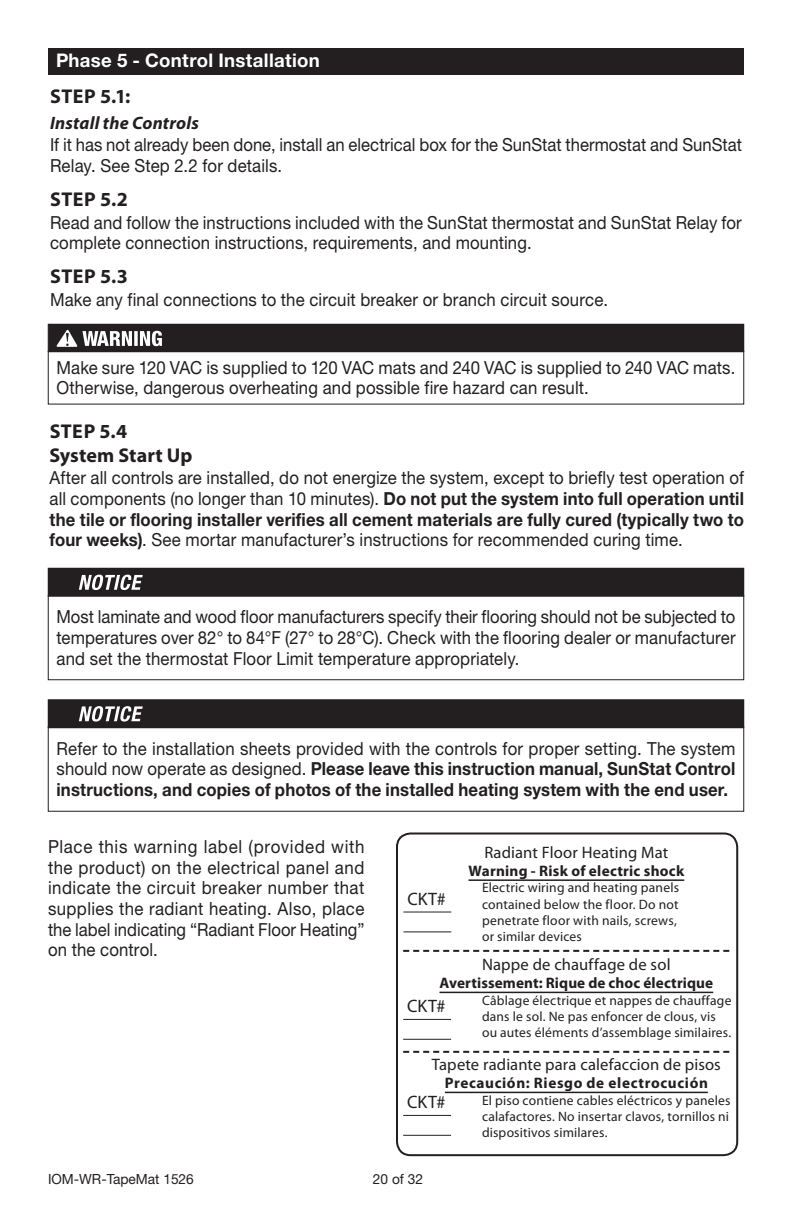
<style>
.page{position:relative;width:792px;height:1224px;background:#fff}
.page>*{position:absolute;margin:0;border:0;box-sizing:border-box;transform-origin:0 0}
.t1{font:700 20px/24px "Myriad Pro";letter-spacing:.02em;color:#231f20}
.t2{font:700 18.8px "Helvetica Neue LT Std";letter-spacing:.015em;color:#fff}
.t3{font:18px/20.6px "Helvetica Neue LT Std";letter-spacing:.01em;color:#231f20;scale:.93 1}
.t4{font:700 18px/20.8px "Helvetica Neue LT Std";letter-spacing:.01em;color:#231f20;text-align:justify;scale:.93 1}
.t5{font:18px/20.8px "Helvetica Neue LT Std";letter-spacing:.01em;color:#231f20;text-align:justify;scale:.92 1}
.t6{font:18px/20.8px "Helvetica Neue LT Std";letter-spacing:.01em;color:#231f20;text-align:justify;scale:.94 1}
.t7{font:italic 700 18px "Myriad Pro";letter-spacing:.01em;color:#231f20}
.t8{font:18px "Myriad Pro";letter-spacing:.015em;color:#231f20}
.t9{font:16.6px "Myriad Pro";letter-spacing:.01em;color:#231f20}
.t10{font:700 15.2px "Myriad Pro";letter-spacing:.015em;color:#231f20}
.t11{font:700 15.2px "Myriad Pro";letter-spacing:.04em;color:#231f20}
.t12{font:14px "Helvetica Neue LT Std";color:#231f20}
.t13{font:13.6px/16.2px "Myriad Pro";letter-spacing:.015em;color:#231f20}
.s1{font-weight:700}
.s2{font-weight:400}
</style>
<div class="page">
<div style="left:48px;top:48px;width:696px;height:27px;background:#231f20"></div>
<div style="left:48px;top:595px;width:696px;height:85px;border:1px solid #231f20"></div>
<div style="left:48px;top:568px;width:696px;height:28px;background:#231f20"></div>
<svg style="left:79px;top:575px;width:64px;height:15px"></svg>
<div style="left:48px;top:726px;width:696px;height:86px;border:1px solid #231f20"></div>
<div style="left:48px;top:700px;width:696px;height:28px;background:#231f20"></div>
<svg style="left:79px;top:706px;width:64px;height:16px"></svg>
<div style="left:396px;top:832px;width:342px;height:324px;border:2px solid #231f20;border-radius:14px"></div>
<svg style="left:403px;top:950px;width:326px;height:2px"></svg>
<svg style="left:403px;top:1051px;width:326px;height:2px"></svg>
<hr style="left:403px;top:912px;width:48px;height:1px;background:#231f20">
<hr style="left:403px;top:1019px;width:48px;height:1px;background:#231f20">
<hr style="left:403px;top:1115px;width:48px;height:1px;background:#231f20">
<hr style="left:403px;top:931px;width:48px;height:1px;background:#231f20">
<hr style="left:403px;top:1039px;width:48px;height:1px;background:#231f20">
<hr style="left:403px;top:1135px;width:48px;height:1px;background:#231f20">
<hr style="left:468px;top:879px;width:216px;height:2px;background:#231f20">
<hr style="left:440px;top:992px;width:273px;height:1px;background:#231f20">
<hr style="left:445px;top:1092px;width:263px;height:1px;background:#231f20">
<svg style="left:50px;top:326px;width:692px;height:24px;background:#2e2b2b"></svg>
<div style="left:48px;top:324px;width:696px;height:28px;border:1px solid #231f20"></div>
<p class="t2" style="left:56px;top:49px;width:266px">Phase 5 - Control Installation</p>
<p class="t1" style="left:50px;top:83px;width:82px">STEP 5.1:</p>
<p class="t7" style="left:50px;top:111px;width:150px">Install the Controls</p>
<p class="t3" style="left:50px;top:134px;width:746px">If it has not already been done, install an electrical box for the SunStat thermostat and SunStat<br>Relay. See Step 2.2 for details.</p>
<p class="t1" style="left:50px;top:187px;width:79px">STEP 5.2</p>
<p class="t3" style="left:50px;top:212px;width:745px">Read and follow the instructions included with the SunStat thermostat and SunStat Relay for complete connection instructions, requirements, and mounting.</p>
<p class="t1" style="left:50px;top:264px;width:79px">STEP 5.3</p>
<p class="t3" style="left:50px;top:289px;width:601px">Make any final connections to the circuit breaker or branch circuit source.</p>
<p class="t3" style="left:56px;top:357px;width:731px">Make sure 120 VAC is supplied to 120 VAC mats and 240 VAC is supplied to 240 VAC mats.<br>Otherwise, dangerous overheating and possible fire hazard can result.</p>
<p class="t1" style="left:49px;top:418px;width:144px">STEP 5.4<br>System Start Up</p>
<p class="t3" style="left:50px;top:467px;width:748px;text-align:justify">After all controls are installed, do not energize the system, except to briefly test operation of all components (no longer than 10 minutes). <span class="s1">Do not put the system into full operation until the tile or flooring installer verifies all cement materials are fully cured (typically two to four weeks)</span>. See mortar manufacturer’s instructions for recommended curing time.</p>
<p class="t5" style="left:56px;top:606px;width:740px">Most laminate and wood floor manufacturers specify their flooring should not be subjected to temperatures over 82° to 84°F (27° to 28°C). Check with the flooring dealer or manufacturer and set the thermostat Floor Limit temperature appropriately.</p>
<p class="t4" style="left:56px;top:738px;width:732px"><span class="s2">Refer to the installation sheets provided with the controls for proper setting. The system should now operate as designed.</span> Please leave this instruction manual, SunStat Control instructions, and copies of photos of the installed heating system with the end user.</p>
<p class="t6" style="left:48px;top:836px;width:338px">Place this warning label (provided with the product) on the electrical panel and indicate the circuit breaker number that supplies the radiant heating. Also, place the label indicating “Radiant Floor Heating” on the control.</p>
<p class="t9" style="left:485px;top:842px;width:185px">Radiant Floor Heating Mat</p>
<p class="t10" style="left:468px;top:861px;width:217px">Warning - Risk of electric shock</p>
<p class="t13" style="left:482px;top:880px;width:199px">Electric wiring and heating panels contained below the floor. Do not penetrate floor with nails, screws, or similar devices</p>
<p class="t9" style="left:482px;top:954px;width:190px">Nappe de chauffage de sol</p>
<p class="t10" style="left:440px;top:973px;width:275px">Avertissement: Rique de choc électrique</p>
<p class="t13" style="left:482px;top:992px;width:251px">Câblage électrique et nappes de chauffage dans le sol. Ne pas enfoncer de clous, vis ou autes éléments d’assemblage similaires.</p>
<p class="t9" style="left:432px;top:1055px;width:290px">Tapete radiante para calefaccion de pisos</p>
<p class="t11" style="left:445px;top:1073px;width:265px">Precaución: Riesgo de electrocución</p>
<p class="t13" style="left:482px;top:1092px;width:250px;text-align:justify">El piso contiene cables eléctricos y paneles calafactores. No insertar clavos, tornillos ni dispositivos similares.</p>
<p class="t8" style="left:408px;top:888px;width:40px">CKT#</p>
<p class="t8" style="left:407px;top:995px;width:40px">CKT#</p>
<p class="t8" style="left:407px;top:1091px;width:40px">CKT#</p>
<p class="t12" style="left:48px;top:1170px;width:147px">IOM-WR-TapeMat 1526</p>
<p class="t12" style="left:373px;top:1170px;width:52px">20 of 32</p>
</div>
